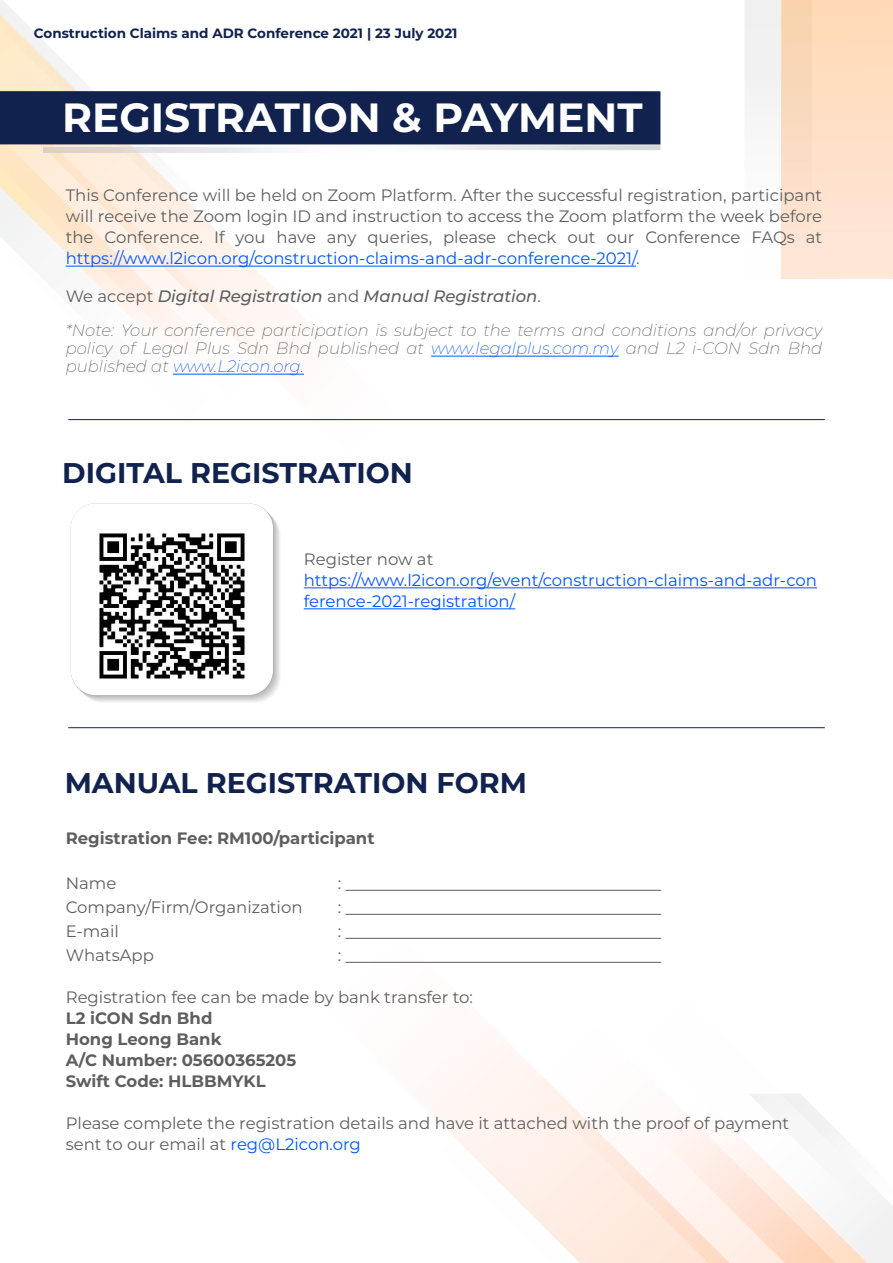
<style>
.page{position:relative;width:893px;height:1263px;background:#fff}
.page>*{position:absolute;margin:0;border:0;box-sizing:border-box;transform-origin:0 0}
.t1{font:700 40.8px "Montserrat";color:#fff}
.t2{font:700 28.5px "Montserrat";color:#11224e}
.t3{font:16.5px/21px "Montserrat";color:#5e5e5e;text-align:justify}
.t4{font:italic 200 16.5px/34.5px "Montserrat";color:#5e5e5e}
.t5{font:700 16.5px/21px "Montserrat";color:#5e5e5e}
.t6{font:16.5px/21px "Montserrat";color:#05f}
.t7{font:700 13.5px "Montserrat";color:#11224e}
.s1{color:#05f}
.s2{font-weight:400;font-style:normal}
.s3{font-weight:500}
</style>
<div class="page">
<svg style="left:0;top:9px;width:556px;height:561px"></svg>
<div style="left:0;top:91px;width:660px;height:53px;background:#11224e"></div>
<svg style="left:44px;top:150px;width:512px;height:3px"></svg>
<svg style="left:44px;top:145px;width:616px;height:5px"></svg>
<svg style="left:882px;top:1196px;width:11px;height:67px"></svg>
<svg style="left:775px;top:1094px;width:107px;height:169px"></svg>
<svg style="left:345px;top:889px;width:430px;height:374px"></svg>
<div style="left:744px;top:0;width:68px;height:279px;background:#f8f8f8"></div>
<svg style="left:781px;top:0;width:112px;height:279px;background:#fddec5"></svg>
<hr style="left:68px;top:727px;width:757px;height:1px;background:#11224e">
<hr style="left:68px;top:419px;width:757px;height:1px;background:#11224e">
<hr style="left:66px;top:266px;width:570px;height:1px;background:#05f">
<hr style="left:431px;top:356px;width:188px;height:1px;background:#05f">
<hr style="left:173px;top:374px;width:131px;height:1px;background:#05f">
<hr style="left:346px;top:890px;width:315px;height:1px;background:#5e5e5e">
<hr style="left:346px;top:914px;width:315px;height:1px;background:#5e5e5e">
<hr style="left:346px;top:938px;width:315px;height:1px;background:#5e5e5e">
<hr style="left:346px;top:962px;width:315px;height:1px;background:#5e5e5e">
<hr style="left:304px;top:587px;width:513px;height:1px;background:#05f">
<hr style="left:304px;top:608px;width:211px;height:1px;background:#05f">
<div style="left:71px;top:503px;width:202px;height:192px;background:#fff;border-radius:25px"></div>
<img style="left:99px;top:533px;width:146px;height:146px">
<p class="t7" style="left:34px;top:24px;width:425px">Construction Claims and ADR Conference 2021 | 23 July 2021</p>
<h1 class="t1" style="left:62px;top:88px;width:582px">REGISTRATION &amp; PAYMENT</h1>
<p class="t3" style="left:66px;top:185px;width:758px">This Conference will be held on Zoom Platform. After the successful registration, participant will receive the Zoom login ID and instruction to access the Zoom platform the week before the Conference. If you have any queries, please check out our Conference FAQs at <span class="s1">https://www.l2icon.org/construction-claims-and-adr-conference-2021/</span>.</p>
<p class="t4" style="left:66px;top:278px;width:758px"><span class="s2">We accept</span> <span class="s3">Digital Registration</span> <span class="s2">and</span> <span class="s3">Manual Registration</span><span class="s2">.<br></span>*Note: Your conference participation is subject to the terms and conditions and/or privacy</p>
<p class="t4" style="left:66px;top:339px;width:758px;line-height:18px">policy of Legal Plus Sdn Bhd published at <span class="s1">www.legalplus.com.my</span> and L2 i-CON Sdn Bhd published at <span class="s1">www.L2icon.org.</span></p>
<h2 class="t2" style="left:62px;top:452px;width:352px">DIGITAL REGISTRATION</h2>
<p class="t3" style="left:304px;top:548px;width:131px">Register now at</p>
<p class="t6" style="left:304px;top:569px;width:515px">https://www.l2icon.org/event/construction-claims-and-adr-con ference-2021-registration/</p>
<h2 class="t2" style="left:65px;top:762px;width:464px">MANUAL REGISTRATION FORM</h2>
<p class="t5" style="left:66px;top:826px;width:310px">Registration Fee: RM100/participant</p>
<p class="t3" style="left:66px;top:872px;width:52px">Name</p>
<p class="t3" style="left:338px;top:872px;width:5px">:</p>
<p class="t3" style="left:66px;top:896px;width:238px">Company/Firm/Organization</p>
<p class="t3" style="left:338px;top:896px;width:5px">:</p>
<p class="t3" style="left:66px;top:920px;width:55px">E-mail</p>
<p class="t3" style="left:338px;top:920px;width:5px">:</p>
<p class="t3" style="left:66px;top:944px;width:90px">WhatsApp</p>
<p class="t3" style="left:338px;top:944px;width:5px">:</p>
<p class="t3" style="left:66px;top:986px;width:409px">Registration fee can be made by bank transfer to:</p>
<p class="t5" style="left:66px;top:1006px;width:232px">L2 iCON Sdn Bhd<br>Hong Leong Bank<br>A/C Number: 05600365205<br>Swift Code: HLBBMYKL</p>
<p class="t3" style="left:66px;top:1112px;width:725px">Please complete the registration details and have it attached with the proof of payment sent to our email at <span class="s1">reg@L2icon.org</span></p>
</div>
